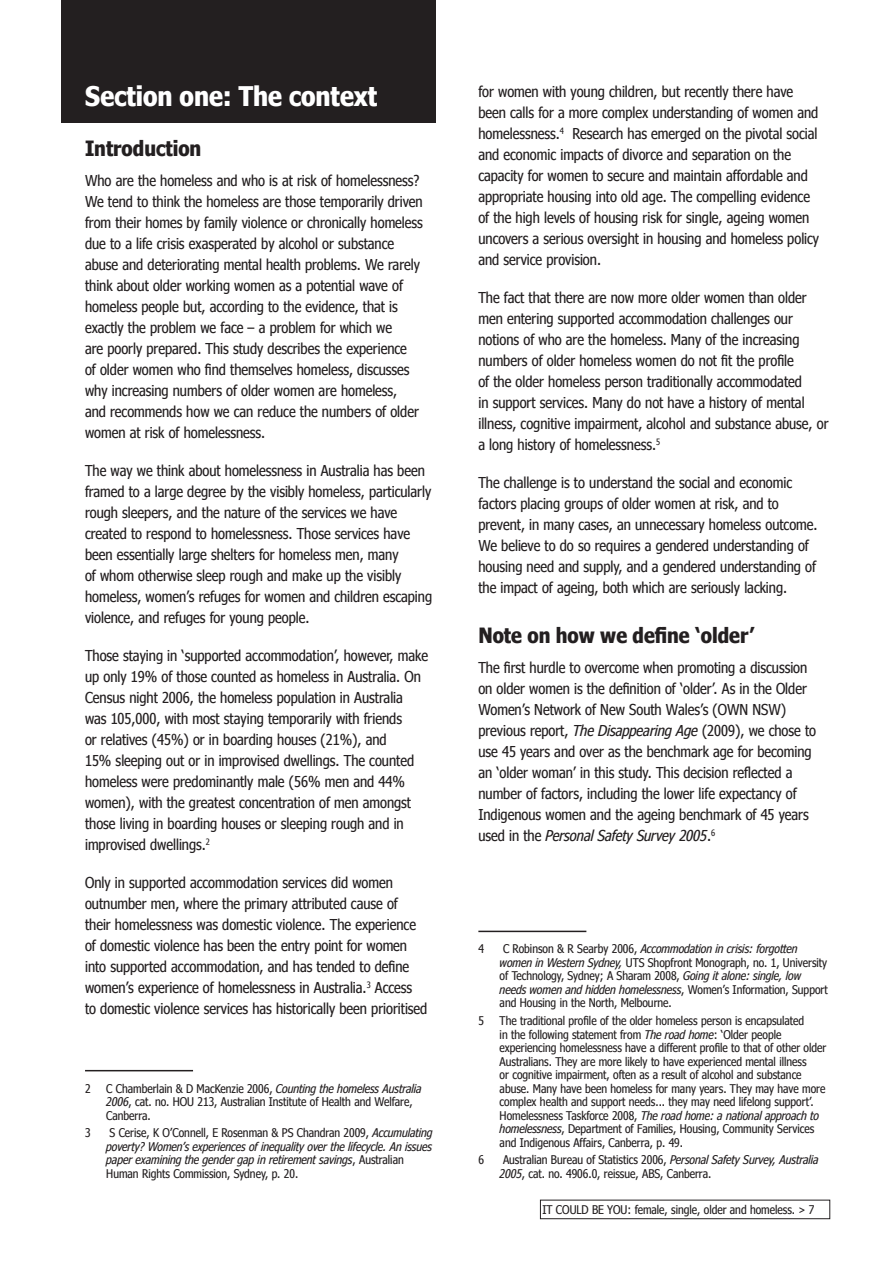
<style>
.page{position:relative;width:893px;height:1263px;background:#fff}
.page>*{position:absolute;margin:0;border:0;box-sizing:border-box;transform-origin:0 0}
.t1{font:700 27px "Nina";color:#fff}
.t2{font:700 21px "Nina";color:#231f20}
.t3{font:15px/21px "Nina";color:#231f20}
.t4{font:12px/13.5px "Nina";color:#231f20}
.t5{font:italic 12px/13.5px "Nina";color:#231f20}
.s1{font-style:italic}
.s2{font-style:normal}
</style>
<div class="page">
<div style="left:540px;top:1200px;width:290px;height:19px;border:1px solid #231f20"></div>
<div style="left:61px;top:0;width:375px;height:122px;background:#231f20"></div>
<hr style="left:85px;top:1070px;width:108px;height:1px;background:#231f20">
<hr style="left:478px;top:931px;width:108px;height:1px;background:#231f20">
<h1 class="t1" style="left:85px;top:79px;width:294px">Section one: The context</h1>
<h2 class="t2" style="left:85px;top:135px;width:118px">Introduction</h2>
<p class="t3" style="left:85px;top:169px;width:339px">Who are the homeless and who is at risk of homelessness?<br>We tend to think the homeless are those temporarily driven from their homes by family violence or chronically homeless due to a life crisis exasperated by alcohol or substance abuse and deteriorating mental health problems. We rarely think about older working women as a potential wave of homeless people but, according to the evidence, that is exactly the problem we face – a problem for which we<br>are poorly prepared. This study describes the experience<br>of older women who find themselves homeless, discusses why increasing numbers of older women are homeless,<br>and recommends how we can reduce the numbers of older women at risk of homelessness.</p>
<p class="t3" style="left:85px;top:459px;width:349px">The way we think about homelessness in Australia has been framed to a large degree by the visibly homeless, particularly rough sleepers, and the nature of the services we have created to respond to homelessness. Those services have been essentially large shelters for homeless men, many<br>of whom otherwise sleep rough and make up the visibly homeless, women’s refuges for women and children escaping violence, and refuges for young people.</p>
<p class="t3" style="left:85px;top:644px;width:345px">Those staying in ‘supported accommodation’, however, make up only 19% of those counted as homeless in Australia. On Census night 2006, the homeless population in Australia was 105,000, with most staying temporarily with friends<br>or relatives (45%) or in boarding houses (21%), and<br>15% sleeping out or in improvised dwellings. The counted homeless were predominantly male (56% men and 44% women), with the greatest concentration of men amongst those living in boarding houses or sleeping rough and in improvised dwellings.<sup>2</sup></p>
<p class="t3" style="left:85px;top:871px;width:344px">Only in supported accommodation services did women outnumber men, where the primary attributed cause of<br>their homelessness was domestic violence. The experience of domestic violence has been the entry point for women into supported accommodation, and has tended to define women’s experience of homelessness in Australia.<sup>3</sup> Access<br>to domestic violence services has historically been prioritised</p>
<p class="t4" style="left:85px;top:1081px;width:7px">2</p>
<p class="t4" style="left:106px;top:1081px;width:317px">C Chamberlain &amp; D MacKenzie 2006, <span class="s1">Counting the homeless Australia<br>2006</span>, cat. no. HOU 213, Australian Institute of Health and Welfare,<br>Canberra.</p>
<p class="t4" style="left:85px;top:1126px;width:7px">3</p>
<p class="t5" style="left:106px;top:1126px;width:328px"><span class="s2">S Cerise, K O’Connell, E Rosenman &amp; PS Chandran 2009,</span> Accumulating poverty? Women’s experiences of inequality over the lifecycle. An issues paper examining the gender gap in retirement savings<span class="s2">, Australian Human Rights Commission, Sydney, p. 20.</span></p>
<p class="t3" style="left:478px;top:80px;width:342px">for women with young children, but recently there have been calls for a more complex understanding of women and homelessness.<sup>4</sup> Research has emerged on the pivotal social and economic impacts of divorce and separation on the capacity for women to secure and maintain affordable and appropriate housing into old age. The compelling evidence of the high levels of housing risk for single, ageing women uncovers a serious oversight in housing and homeless policy and service provision.</p>
<p class="t3" style="left:478px;top:286px;width:352px">The fact that there are now more older women than older men entering supported accommodation challenges our notions of who are the homeless. Many of the increasing numbers of older homeless women do not fit the profile<br>of the older homeless person traditionally accommodated<br>in support services. Many do not have a history of mental illness, cognitive impairment, alcohol and substance abuse, or a long history of homelessness.<sup>5</sup></p>
<p class="t3" style="left:478px;top:471px;width:341px">The challenge is to understand the social and economic factors placing groups of older women at risk, and to prevent, in many cases, an unnecessary homeless outcome.<br>We believe to do so requires a gendered understanding of housing need and supply, and a gendered understanding of the impact of ageing, both which are seriously lacking.</p>
<h2 class="t2" style="left:478px;top:622px;width:278px">Note on how we define ‘older’</h2>
<p class="t3" style="left:478px;top:656px;width:339px">The first hurdle to overcome when promoting a discussion on older women is the definition of ‘older’. As in the Older Women’s Network of New South Wales’s (OWN NSW) previous report, <span class="s1">The Disappearing Age</span> (2009), we chose to use 45 years and over as the benchmark age for becoming an ‘older woman’ in this study. This decision reflected a number of factors, including the lower life expectancy of Indigenous women and the ageing benchmark of 45 years used in the <span class="s1">Personal Safety Survey 2005</span>.<sup>6</sup></p>
<p class="t4" style="left:478px;top:942px;width:7px">4</p>
<p class="t4" style="left:500px;top:942px;width:330px">C Robinson &amp; R Searby 2006, <span class="s1">Accommodation in crisis: forgotten women in Western Sydney,</span> UTS Shopfront Monograph, no. 1, University of Technology, Sydney; A Sharam 2008, <span class="s1">Going it alone: single, low needs women and hidden homelessness</span>, Women’s Information, Support and Housing in the North, Melbourne.</p>
<p class="t4" style="left:478px;top:1014px;width:7px">5</p>
<p class="t4" style="left:500px;top:1014px;width:328px">The traditional profile of the older homeless person is encapsulated<br>in the following statement from <span class="s1">The road home</span>: ‘Older people experiencing homelessness have a different profile to that of other older Australians. They are more likely to have experienced mental illness<br>or cognitive impairment, often as a result of alcohol and substance abuse. Many have been homeless for many years. They may have more complex health and support needs... they may need lifelong support’.<br>Homelessness Taskforce 2008, <span class="s1">The road home: a national approach to homelessness</span>, Department of Families, Housing, Community Services and Indigenous Affairs, Canberra, p. 49.</p>
<p class="t4" style="left:478px;top:1153px;width:7px">6</p>
<p class="t4" style="left:500px;top:1153px;width:320px">Australian Bureau of Statistics 2006, <span class="s1">Personal Safety Survey, Australia<br>2005</span>, cat. no. 4906.0, reissue, ABS, Canberra.</p>
<p class="t4" style="left:543px;top:1202px;width:273px">IT COULD BE YOU: female, single, older and homeless. &gt; 7</p>
</div>
